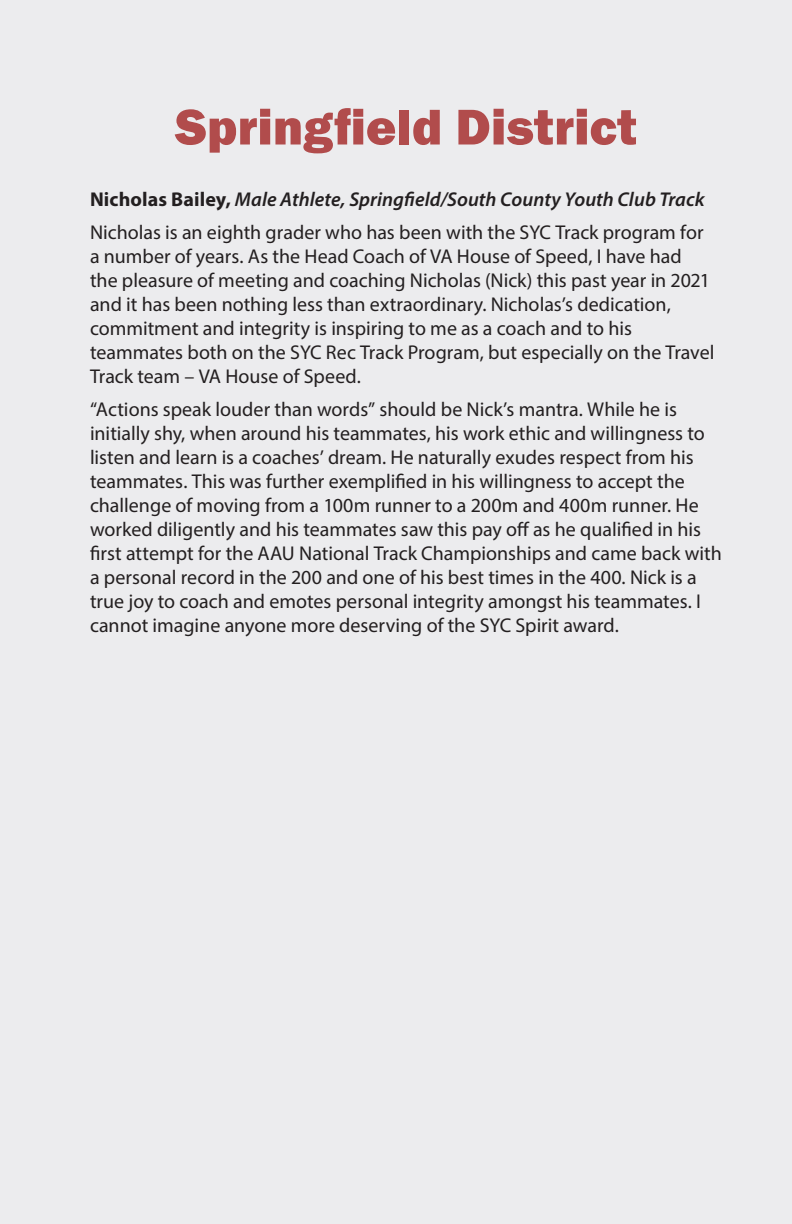
<style>
.page{position:relative;width:792px;height:1224px;background:#ececee}
.page>*{position:absolute;margin:0;border:0;box-sizing:border-box;transform-origin:0 0}
.Page_Header{font:800 52px "Franklin Gothic";letter-spacing:.005em;color:#b14c4c}
.Body_Copy{font:20px/24px "Myriad Pro";color:#231f20}
.Body_Copy-2{font:italic 600 20px "Myriad Pro";letter-spacing:.005em;color:#231f20}
.s1{font-weight:700;font-style:normal}
</style>
<div class="page">
<p class="Page_Header" style="left:175px;top:93px;width:463px">Springfield District</p>
<p class="Body_Copy-2" style="left:90px;top:186px;width:616px"><span class="s1">Nicholas Bailey,</span> Male Athlete, Springfield/South County Youth Club Track</p>
<p class="Body_Copy" style="left:90px;top:219px;width:626px">Nicholas is an eighth grader who has been with the SYC Track program for a number of years. As the Head Coach of VA House of Speed, I have had the pleasure of meeting and coaching Nicholas (Nick) this past year in 2021 and it has been nothing less than extraordinary. Nicholas’s dedication, commitment and integrity is inspiring to me as a coach and to his teammates both on the SYC Rec Track Program, but especially on the Travel Track team – VA House of Speed.</p>
<p class="Body_Copy" style="left:90px;top:396px;width:633px">“Actions speak louder than words” should be Nick’s mantra. While he is initially shy, when around his teammates, his work ethic and willingness to listen and learn is a coaches’ dream. He naturally exudes respect from his teammates. This was further exemplified in his willingness to accept the challenge of moving from a 100m runner to a 200m and 400m runner. He worked diligently and his teammates saw this pay off as he qualified in his first attempt for the AAU National Track Championships and came back with a personal record in the 200 and one of his best times in the 400. Nick is a true joy to coach and emotes personal integrity amongst his teammates. I cannot imagine anyone more deserving of the SYC Spirit award.</p>
</div>
